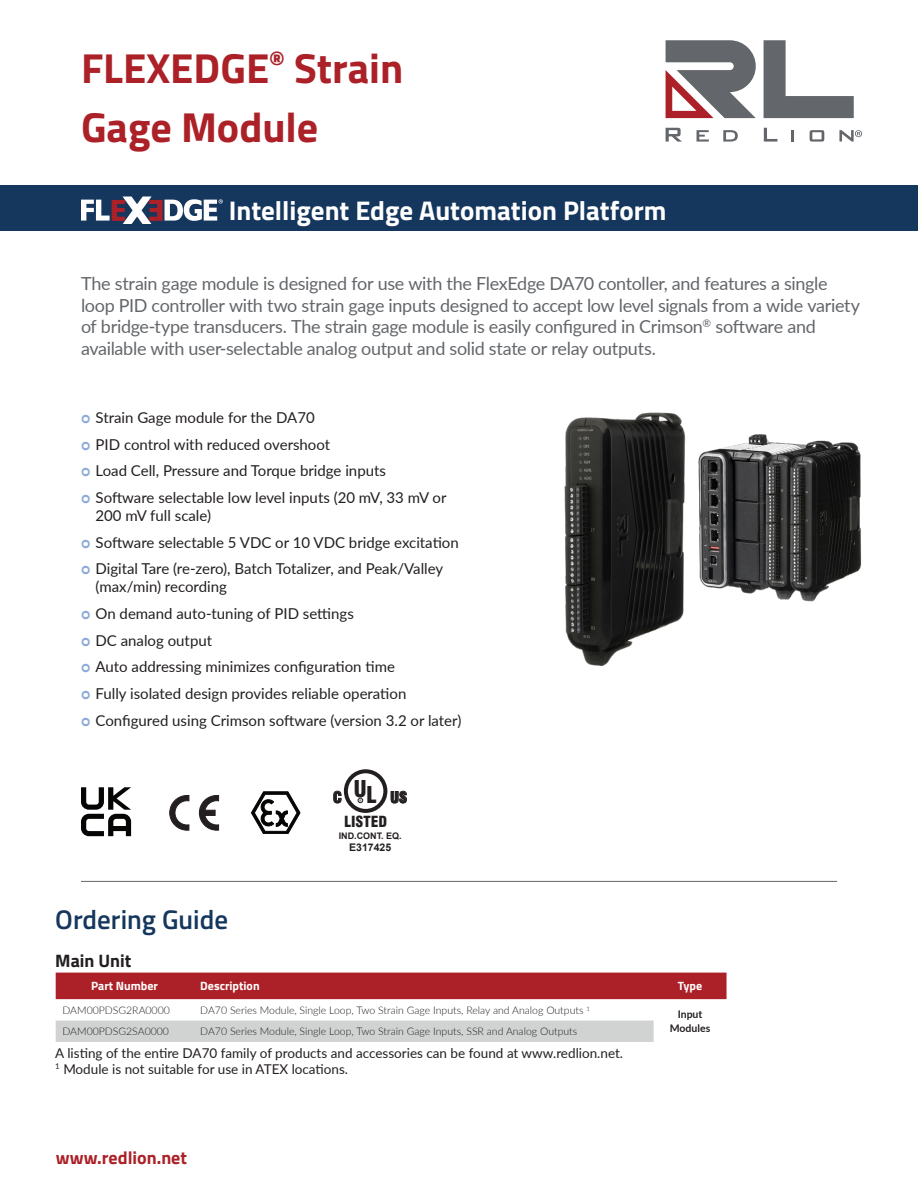
<style>
.page{position:relative;width:918px;height:1188px;background:#fff}
.page>*{position:absolute;margin:0;border:0;box-sizing:border-box;transform-origin:0 0}
.Product_Name{font:700 42px/58.5px "Titillium";color:#ab2127}
.Product_Blue{font:700 27px "Titillium";color:#fff}
.Divider_Header{font:600 27px "Titillium";color:#15365d}
.Overview_Lead-In{font:18px/21.6px "Lato";letter-spacing:-.02em;color:#63666a}
.t1{font:700 18px "Titillium Web";color:#ab2127}
.OrderingGuide_Subheader{font:700 18px "Titillium Web";color:#231f20}
.t2{font:15px/18px "Lato";color:#231f20}
.t3{font:900 condensed 15px "Swiss 721 BT";color:#231f20}
.Spec_Text_1{font:13.5px "Lato";color:#231f20}
.Table_Header{font:700 12px "Titillium Web";color:#fff}
.Table_OrderingGuide{font:300 10.5px "Lato";color:#231f20}
.Table_OrderingGuide-2{font:700 10.5px "Lato";color:#231f20}
.UL_File_Info{font:700 10.5px "Arial";color:#231f20}
.UL_File_Info-2{font:700 9px "Arial";color:#231f20}
.t4{font:condensed 3.6px "Swiss 721 BT";color:#231f20}
.s1{font-family:"Arial";font-weight:700;color:#8cabd8}
.s2{font-size:22.65px}
</style>
<div class="page">
<svg style="left:723px;top:130px;width:15px;height:12px"></svg>
<svg style="left:697px;top:130px;width:12px;height:12px"></svg>
<svg style="left:666px;top:128px;width:16px;height:14px"></svg>
<svg style="left:810px;top:130px;width:14px;height:12px"></svg>
<svg style="left:792px;top:130px;width:2px;height:12px"></svg>
<svg style="left:764px;top:128px;width:13px;height:14px"></svg>
<svg style="left:764px;top:40px;width:90px;height:78px"></svg>
<svg style="left:666px;top:40px;width:90px;height:78px"></svg>
<svg style="left:839px;top:130px;width:23px;height:12px"></svg>
<div style="left:56px;top:973px;width:671px;height:26px;background:#ab2127"></div>
<div style="left:56px;top:1021px;width:598px;height:21px;background:#d1d3d3"></div>
<hr style="left:81px;top:881px;width:756px;height:1px;background:#63666a">
<div style="left:0;top:186px;width:918px;height:45px;background:#15365d"></div>
<svg style="left:81px;top:197px;width:142px;height:27px"></svg>
<svg style="left:251px;top:792px;width:49px;height:42px"></svg>
<svg style="left:169px;top:795px;width:21px;height:36px"></svg>
<svg style="left:199px;top:795px;width:20px;height:36px"></svg>
<div style="left:344px;top:769px;width:43px;height:44px;border:4px solid #231f20;border-radius:50%"></div>
<svg style="left:358px;top:798px;width:5px;height:5px"></svg>
<svg style="left:81px;top:787px;width:50px;height:49px"></svg>
<img style="left:564px;top:412px;width:298px;height:254px">
<p class="Product_Name" style="left:81px;top:37px;width:324px">FLEXEDGE<sup>®</sup> Strain<br>Gage Module</p>
<p class="Product_Blue" style="left:229px;top:190px;width:439px">Intelligent Edge Automation Platform</p>
<p class="Overview_Lead-In" style="left:81px;top:272px;width:781px">The strain gage module is designed for use with the FlexEdge DA70 contoller, and features a single loop PID controller with two strain gage inputs designed to accept low level signals from a wide variety of bridge-type transducers. The strain gage module is easily configured in Crimson<sup>®</sup> software and available with user-selectable analog output and solid state or relay outputs.</p>
<p class="t2" style="left:81px;top:408px;width:235px"><span class="s1">ᴑ</span> Strain Gage module for the DA70</p>
<p class="t2" style="left:81px;top:435px;width:251px"><span class="s1">ᴑ</span> PID control with reduced overshoot</p>
<p class="t2" style="left:81px;top:461px;width:306px"><span class="s1">ᴑ</span> Load Cell, Pressure and Torque bridge inputs</p>
<p class="t2" style="left:96px;top:488px;width:353px;text-indent:-15px"><span class="s1">ᴑ</span> Software selectable low level inputs (20 mV, 33 mV or<br>200 mV full scale)</p>
<p class="t2" style="left:81px;top:533px;width:379px"><span class="s1">ᴑ</span> Software selectable 5 VDC or 10 VDC bridge excitation</p>
<p class="t2" style="left:96px;top:559px;width:349px;text-indent:-15px"><span class="s1">ᴑ</span> Digital Tare (re-zero), Batch Totalizer, and Peak/Valley (max/min) recording</p>
<p class="t2" style="left:81px;top:604px;width:274px"><span class="s1">ᴑ</span> On demand auto-tuning of PID settings</p>
<p class="t2" style="left:81px;top:631px;width:133px"><span class="s1">ᴑ</span> DC analog output</p>
<p class="t2" style="left:81px;top:657px;width:315px"><span class="s1">ᴑ</span> Auto addressing minimizes configuration time</p>
<p class="t2" style="left:81px;top:684px;width:327px"><span class="s1">ᴑ</span> Fully isolated design provides reliable operation</p>
<p class="t2" style="left:81px;top:711px;width:382px"><span class="s1">ᴑ</span> Configured using Crimson software (version 3.2 or later)</p>
<p class="t3" style="left:333px;top:788px;width:75px">C <sup>U</sup><span class="s2">L</span> US</p>
<p class="t4" style="left:359px;top:798px;width:4px">R</p>
<p class="t3" style="left:344px;top:812px;width:44px">LISTED</p>
<p class="UL_File_Info-2" style="left:339px;top:830px;width:65px">IND.CONT. EQ.</p>
<p class="UL_File_Info" style="left:349px;top:840px;width:44px">E317425</p>
<p class="Divider_Header" style="left:55px;top:899px;width:174px">Ordering Guide</p>
<p class="OrderingGuide_Subheader" style="left:55px;top:947px;width:78px">Main Unit</p>
<p class="Table_Header" style="left:91px;top:976px;width:68px">Part Number</p>
<p class="Table_Header" style="left:200px;top:976px;width:61px">Description</p>
<p class="Table_Header" style="left:678px;top:976px;width:26px">Type</p>
<p class="Table_OrderingGuide" style="left:62px;top:1003px;width:109px">DAM00PDSG2RA0000</p>
<p class="Table_OrderingGuide" style="left:200px;top:1003px;width:391px">DA70 Series Module, Single Loop, Two Strain Gage Inputs, Relay and Analog Outputs <sup>1</sup></p>
<p class="Table_OrderingGuide-2" style="left:678px;top:1006px;width:26px">Input</p>
<p class="Table_OrderingGuide" style="left:62px;top:1024px;width:108px">DAM00PDSG2SA0000</p>
<p class="Table_OrderingGuide" style="left:200px;top:1024px;width:378px">DA70 Series Module, Single Loop, Two Strain Gage Inputs, SSR and Analog Outputs</p>
<p class="Table_OrderingGuide-2" style="left:670px;top:1020px;width:42px">Modules</p>
<p class="Spec_Text_1" style="left:55px;top:1044px;width:569px">A listing of the entire DA70 family of products and accessories can be found at www.redlion.net.</p>
<p class="Spec_Text_1" style="left:55px;top:1059px;width:294px"><sup>1</sup> Module is not suitable for use in ATEX locations.</p>
<p class="t1" style="left:56px;top:1144px;width:133px">www.redlion.net</p>
</div>
